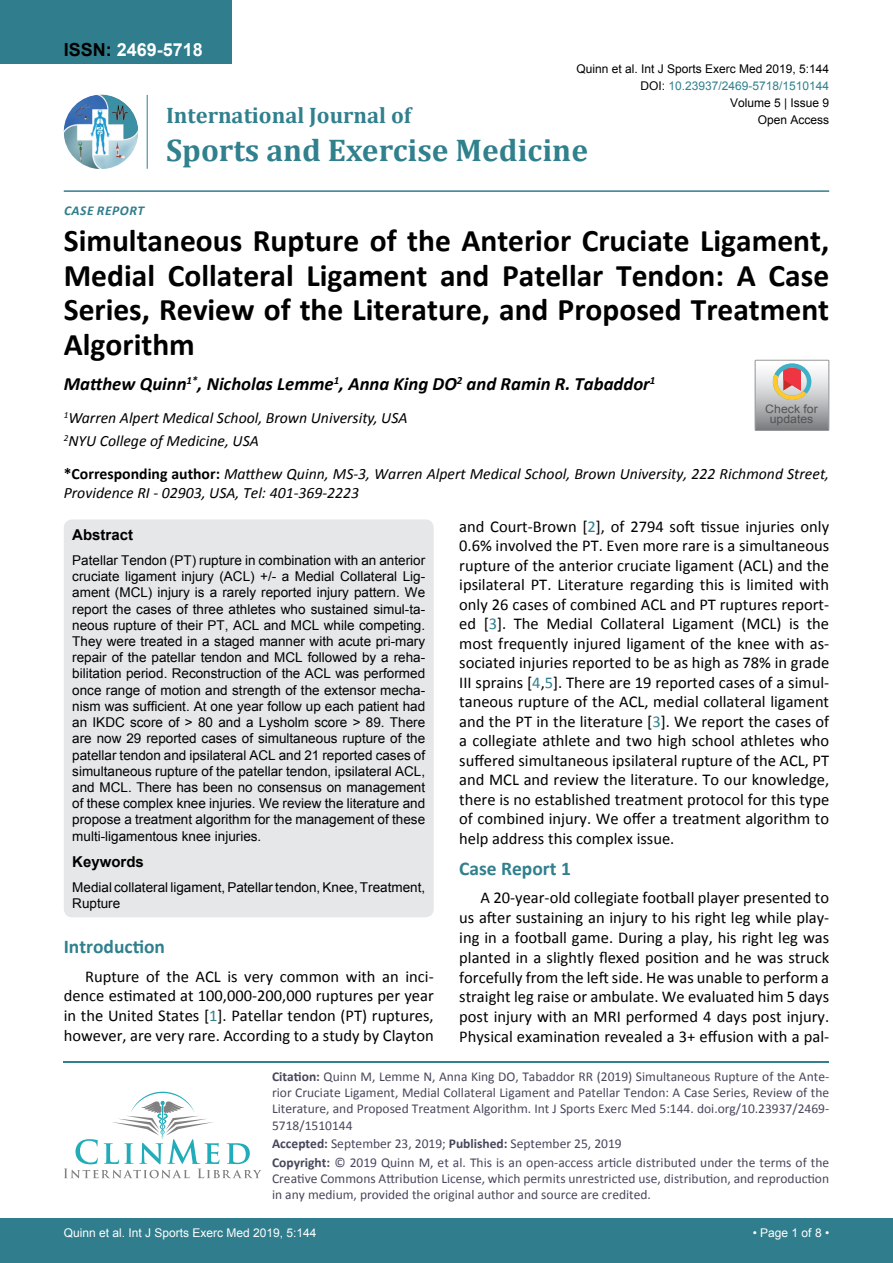
<style>
.page{position:relative;width:893px;height:1263px;background:#fff}
.page>*{position:absolute;margin:0;border:0;box-sizing:border-box;transform-origin:0 0}
.t1{font:700 31.5px/34.5px "Calibri";color:#000;text-align:justify}
.t2{font:700 31.5px "Cambria";color:#30808d}
.t3{font:700 22.5px "Cambria";color:#30808d}
.t4{font:700 19.5px "Calibri";color:#30808d}
.t5{font:italic 700 18.75px "Calibri";color:#000}
.t6{font:700 18px "Arial";color:#fff}
.t7{font:16.5px/19.5px "Calibri";color:#000;text-align:justify}
.t8{font:italic 15.75px/23.1px "Calibri";color:#000}
.t9{font:700 15px "Arial";color:#000}
.t10{font:13.5px/16.2px "Arial";color:#000;text-align:justify}
.t11{font:13.5px/16.2px "Calibri";color:#47475c}
.t12{font:italic 700 13.5px "Calibri";letter-spacing:.04em;color:#307d8d}
.t13{font:12px "Arial";color:#000}
.t14{font:12px "Arial";color:#fff}
.t15{font:12px "Arial";color:#30808d}
.t16{font:11.7px/10.1px "Arial";color:#535353;text-align:center;scale:1.06 1}
.s1{color:#000}
.s2{font-weight:700;font-style:normal}
.s3{color:#30808d}
.s4{font-weight:700}
</style>
<div class="page">
<div style="left:0;top:1218px;width:893px;height:45px;background:#307d8d"></div>
<div style="left:0;top:0;width:231px;height:64px;background:#307d8d"></div>
<img style="left:64px;top:95px;width:74px;height:74px;border-radius:37px">
<hr style="left:147px;top:95px;width:1px;height:74px;background:#307d8d">
<hr style="left:64px;top:190px;width:765px;height:2px;background:#307d8d">
<hr style="left:64px;top:1061px;width:765px;height:1px;background:#30808d">
<svg style="left:64px;top:1092px;width:197px;height:86px"></svg>
<svg style="left:755px;top:360px;width:74px;height:70px"></svg>
<div style="left:64px;top:519px;width:370px;height:398px;background:#e6e7e8;border-radius:9px"></div>
<p class="t6" style="left:64px;top:38px;width:141px"><span class="s1">ISSN:</span> 2469-5718</p>
<p class="t12" style="left:64px;top:202px;width:66px">Case Report</p>
<p class="t13" style="left:576px;top:60px;width:254px">Quinn et al. Int J Sports Exerc Med 2019, 5:144</p>
<p class="t13" style="left:730px;top:95px;width:101px">Volume 5 | Issue 9</p>
<p class="t15" style="left:640px;top:78px;width:190px"><span class="s1">DOI:</span> 10.23937/2469-5718/1510144</p>
<h2 class="t3" style="left:166px;top:100px;width:247px">International Journal of</h2>
<h1 class="t2" style="left:166px;top:128px;width:423px">Sports and Exercise Medicine</h1>
<p class="t13" style="left:758px;top:112px;width:73px">Open Access</p>
<h1 class="t1" style="left:64px;top:223px;width:767px">Simultaneous Rupture of the Anterior Cruciate Ligament, Medial Collateral Ligament and Patellar Tendon: A Case Series, Review of the Literature, and Proposed Treatment Algorithm</h1>
<p class="t5" style="left:64px;top:372px;width:593px">Matthew Quinn<sup>1*</sup>, Nicholas Lemme<sup>1</sup>, Anna King DO<sup>2</sup> and Ramin R. Tabaddor<sup>1</sup></p>
<p class="t8" style="left:64px;top:406px;width:345px"><sup>1</sup>Warren Alpert Medical School, Brown University, USA<br><sup>2</sup>NYU College of Medicine, USA</p>
<p class="t16" style="left:765px;top:403px;width:51px">Check for updates</p>
<p class="t8" style="left:64px;top:464px;width:767px;line-height:18.9px"><span class="s2">*Corresponding author:</span> Matthew Quinn, MS-3, Warren Alpert Medical School, Brown University, 222 Richmond Street,<br>Providence RI - 02903, USA, Tel: 401-369-2223</p>
<p class="t9" style="left:72px;top:525px;width:62px">Abstract</p>
<p class="t10" style="left:72px;top:552px;width:354px">Patellar Tendon (PT) rupture in combination with an anterior cruciate ligament injury (ACL) +/- a Medial Collateral Lig&shy;ament (MCL) injury is a rarely reported injury pattern. We report the cases of three athletes who sustained simul-ta&shy;neous rupture of their PT, ACL and MCL while competing.<br>They were treated in a staged manner with acute pri-mary repair of the patellar tendon and MCL followed by a reha&shy;bilitation period. Reconstruction of the ACL was performed once range of motion and strength of the extensor mecha&shy;nism was sufficient. At one year follow up each patient had an IKDC score of &gt; 80 and a Lysholm score &gt; 89. There are now 29 reported cases of simultaneous rupture of the patellar tendon and ipsilateral ACL and 21 reported cases of simultaneous rupture of the patellar tendon, ipsilateral ACL, and MCL. There has been no consensus on management of these complex knee injuries. We review the literature and propose a treatment algorithm for the management of these multi-ligamentous knee injuries.</p>
<p class="t9" style="left:72px;top:852px;width:73px">Keywords</p>
<p class="t10" style="left:72px;top:879px;width:354px">Medial collateral ligament, Patellar tendon, Knee, Treatment,<br>Rupture</p>
<p class="t4" style="left:64px;top:934px;width:103px">Introduction</p>
<p class="t7" style="left:64px;top:966px;width:371px;text-indent:21px">Rupture of the ACL is very common with an inci&shy;dence estimated at 100,000-200,000 ruptures per year in the United States [<span class="s3">1</span>]. Patellar tendon (PT) ruptures, however, are very rare. According to a study by Clayton</p>
<p class="t7" style="left:459px;top:517px;width:371px">and Court-Brown [<span class="s3">2</span>], of 2794 soft tissue injuries only 0.6% involved the PT. Even more rare is a simultaneous rupture of the anterior cruciate ligament (ACL) and the ipsilateral PT. Literature regarding this is limited with only 26 cases of combined ACL and PT ruptures report&shy;ed [<span class="s3">3</span>]. The Medial Collateral Ligament (MCL) is the most frequently injured ligament of the knee with as&shy;sociated injuries reported to be as high as 78% in grade III sprains [<span class="s3">4</span>,<span class="s3">5</span>]. There are 19 reported cases of a simul&shy;taneous rupture of the ACL, medial collateral ligament and the PT in the literature [<span class="s3">3</span>]. We report the cases of a collegiate athlete and two high school athletes who suffered simultaneous ipsilateral rupture of the ACL, PT and MCL and review the literature. To our knowledge, there is no established treatment protocol for this type of combined injury. We offer a treatment algorithm to help address this complex issue.</p>
<p class="t4" style="left:459px;top:856px;width:113px">Case Report 1</p>
<p class="t7" style="left:459px;top:888px;width:371px;text-indent:21px">A 20-year-old collegiate football player presented to us after sustaining an injury to his right leg while play&shy;ing in a football game. During a play, his right leg was planted in a slightly flexed position and he was struck forcefully from the left side. He was unable to perform a straight leg raise or ambulate. We evaluated him 5 days post injury with an MRI performed 4 days post injury.<br>Physical examination revealed a 3+ effusion with a pal-</p>
<p class="t11" style="left:272px;top:1068px;width:559px;text-align:justify"><span class="s4">Citation:</span> Quinn M, Lemme N, Anna King DO, Tabaddor RR (2019) Simultaneous Rupture of the Ante&shy;rior Cruciate Ligament, Medial Collateral Ligament and Patellar Tendon: A Case Series, Review of the Literature, and Proposed Treatment Algorithm. Int J Sports Exerc Med 5:144. doi.org/10.23937/2469- 5718/1510144</p>
<p class="t11" style="left:272px;top:1134px;width:559px;line-height:18.6px"><span class="s4">Accepted:</span> September 23, 2019; <span class="s4">Published:</span> September 25, 2019<br><span class="s4">Copyright:</span> © 2019 Quinn M, et al. This is an open-access article distributed under the terms of the</p>
<p class="t11" style="left:272px;top:1170px;width:559px">Creative Commons Attribution License, which permits unrestricted use, distribution, and reproduction in any medium, provided the original author and source are credited.</p>
<p class="t14" style="left:64px;top:1225px;width:254px">Quinn et al. Int J Sports Exerc Med 2019, 5:144</p>
<p class="t14" style="left:753px;top:1225px;width:78px">• Page 1 of 8 •</p>
</div>
